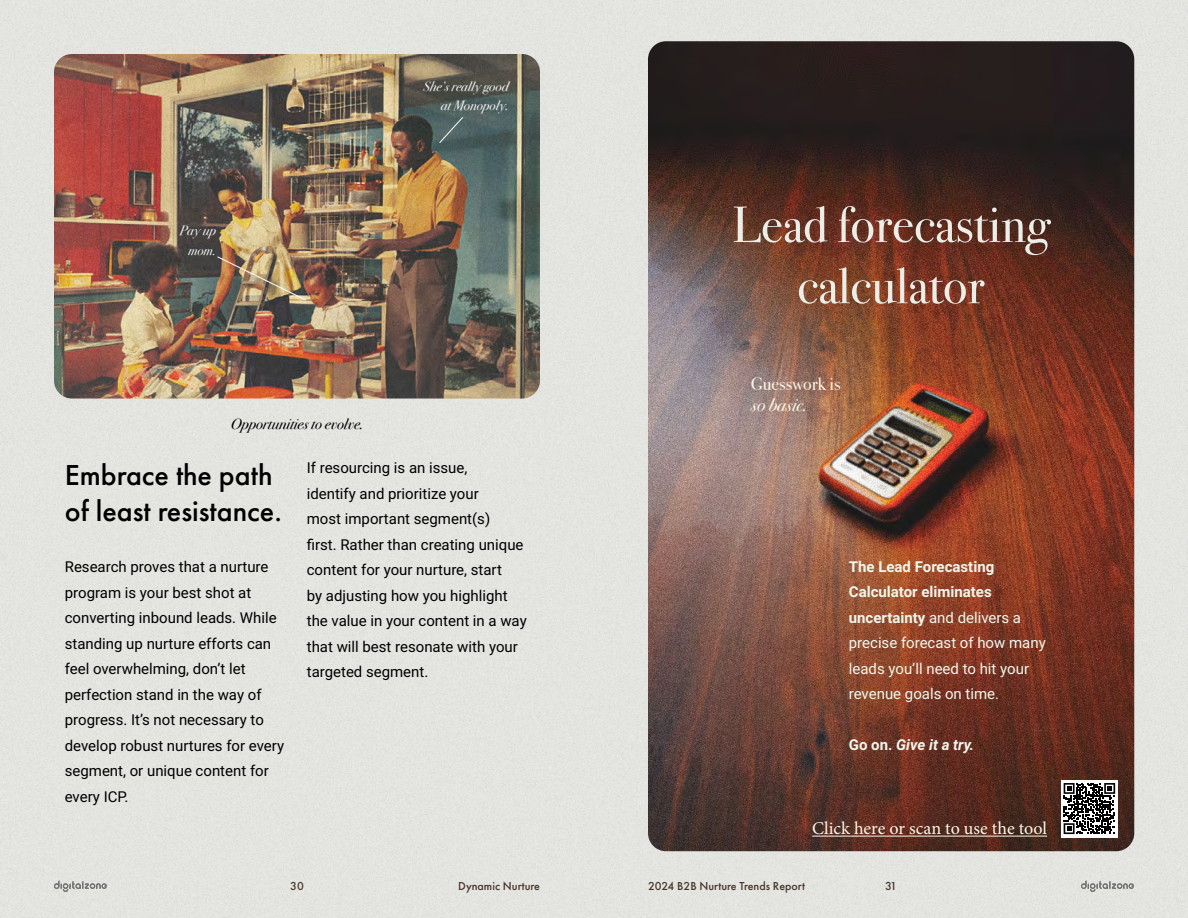
<style>
.page{position:relative;width:1188px;height:918px;background:#e3e3e0}
.page>*{position:absolute;margin:0;border:0;box-sizing:border-box;transform-origin:0 0}
.t1{font:51px/61.2px "Bodoni Svty Two ITCTT";color:#ebede7;text-align:center}
.t2{font:500 30px/36px "Futura PT";color:#000}
.t3{font:18px "Minion Pro";letter-spacing:-.005em;color:#fff7e7}
.t4{font:18px "Bodoni Svty Two ITCTT";color:#fff7e7}
.t5{font:italic 18px "Bodoni Svty Two ITCTT";color:#fff7e7}
.t6{font:15px/25.5px "Roboto";color:#000}
.t7{font:15px/25.5px "Roboto";color:#f0f7ec}
.t8{font:italic 15px "Bodoni Svty Two ITCTT";color:#000}
.t9{font:italic 700 15px "Roboto";color:#f0f7ec}
.t10{font:italic 13.5px/19.5px "Bodoni Svty Two ITCTT";color:#efefef;text-align:right}
.t11{font:500 12px "Futura PT";color:#473429}
.s1{font-weight:700}
.s2{font-style:normal}
</style>
<div class="page">
<img style="left:54px;top:54px;width:486px;height:345px">
<img style="left:648px;top:41px;width:486px;height:810px">
<svg style="left:1062px;top:780px;width:56px;height:57px"></svg>
<svg style="left:1064px;top:783px;width:51px;height:51px"></svg>
<hr style="left:812px;top:836px;width:235px;height:1px;background:#fff7e7">
<svg style="left:439px;top:116px;width:25px;height:28px"></svg>
<img style="left:217px;top:256px;width:90px;height:45px">
<svg style="left:54px;top:880px;width:53px;height:12px"></svg>
<svg style="left:1081px;top:880px;width:53px;height:12px"></svg>
<p class="t10" style="left:180px;top:220px;width:38px">Pay up mom.</p>
<p class="t10" style="left:423px;top:75px;width:87px">She’s really good at Monopoly.</p>
<p class="t8" style="left:231px;top:411px;width:134px">Opportunities to evolve.</p>
<h2 class="t2" style="left:65px;top:457px;width:219px">Embrace the path of least resistance.</h2>
<p class="t6" style="left:65px;top:553px;width:221px">Research proves that a nurture program is your best shot at converting inbound leads. While standing up nurture efforts can feel overwhelming, don’t let perfection stand in the way of progress. It’s not necessary to develop robust nurtures for every segment, or unique content for every ICP.</p>
<p class="t6" style="left:307px;top:455px;width:221px">If resourcing is an issue,<br>identify and prioritize your<br>most important segment(s)<br>first. Rather than creating unique content for your nurture, start<br>by adjusting how you highlight the value in your content in a way that will best resonate with your targeted segment.</p>
<h1 class="t1" style="left:732px;top:189px;width:319px">Lead forecasting calculator</h1>
<p class="t4" style="left:751px;top:369px;width:91px">Guesswork is</p>
<p class="t5" style="left:751px;top:389px;width:58px">so basic.</p>
<p class="t7" style="left:849px;top:553px;width:198px"><span class="s1">The Lead Forecasting<br>Calculator eliminates uncertainty</span> and delivers a precise forecast of how many leads you’ll need to hit your revenue goals on time.</p>
<p class="t9" style="left:849px;top:735px;width:127px"><span class="s2">Go on.</span> Give it a try.</p>
<p class="t3" style="left:812px;top:817px;width:236px">Click here or scan to use the tool</p>
<p class="t11" style="left:290px;top:878px;width:15px">30</p>
<p class="t11" style="left:458px;top:878px;width:83px">Dynamic Nurture</p>
<p class="t11" style="left:648px;top:878px;width:158px">2024 B2B Nurture Trends Report</p>
<p class="t11" style="left:885px;top:878px;width:13px">31</p>
</div>
